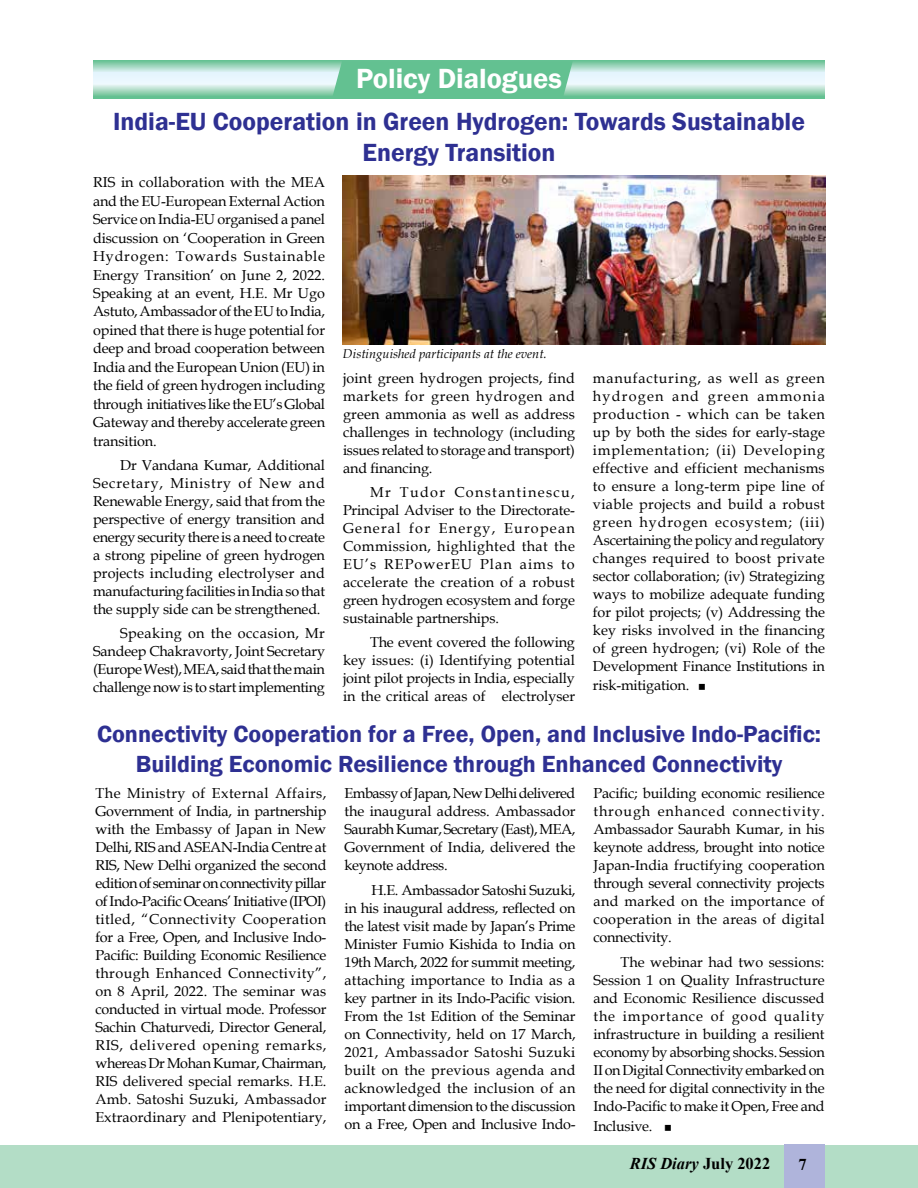
<style>
.page{position:relative;width:918px;height:1188px;background:#fff}
.page>*{position:absolute;margin:0;border:0;box-sizing:border-box;transform-origin:0 0}
.t1{font:600 28.5px "Franklin Gothic";color:#fff}
.t2{font:600 25.5px/31.5px "Franklin Gothic";color:#2e3092;text-align:center}
.t3{font:600 24px/30px "Franklin Gothic";color:#2e3092;text-align:center}
.t4{font:italic 700 16.5px "Times New Roman";color:#000}
.t5{font:700 16.5px "Times New Roman";color:#000}
.t6{font:14.4px/18px "Book Antiqua";letter-spacing:-.01em;color:#000;text-align:justify}
.t7{font:italic 12.75px "Book Antiqua";color:#000}
.s1{font-style:normal}
</style>
<div class="page">
<div style="left:0;top:1145px;width:918px;height:43px;background:#b3ddc6"></div>
<div style="left:784px;top:1145px;width:40px;height:43px;background:#afb4db"></div>
<svg style="left:94px;top:60px;width:730px;height:38px;background:#b6e1d1"></svg>
<div style="left:332px;top:61px;width:241px;height:37px;background:#63c191"></div>
<img style="left:343px;top:175px;width:482px;height:169px">
<h1 class="t1" style="left:356px;top:61px;width:207px">Policy Dialogues</h1>
<h2 class="t2" style="left:113px;top:106px;width:693px">India-EU Cooperation in Green Hydrogen: Towards Sustainable<br>Energy Transition</h2>
<p class="t6" style="left:93px;top:173px;width:234px;line-height:18.5px">RIS in collaboration with the MEA and the EU-European External Action Service on India-EU organised a panel discussion on ‘Cooperation in Green Hydrogen: Towards Sustainable Energy Transition’ on June 2, 2022.<br>Speaking at an event, H.E. Mr Ugo Astuto, Ambassador of the EU to India, opined that there is huge potential for deep and broad cooperation between India and the European Union (EU) in the field of green hydrogen including through initiatives like the EU’s Global Gateway and thereby accelerate green transition.</p>
<p class="t6" style="left:93px;top:456px;width:234px;text-indent:27px">Dr Vandana Kumar, Additional Secretary, Ministry of New and Renewable Energy, said that from the perspective of energy transition and energy security there is a need to create a strong pipeline of green hydrogen projects including electrolyser and manufacturing facilities in India so that the supply side can be strengthened.</p>
<p class="t6" style="left:93px;top:624px;width:233px;text-indent:27px">Speaking on the occasion, Mr Sandeep Chakravorty, Joint Secretary (Europe West), MEA, said that the main challenge now is to start implementing</p>
<p class="t7" style="left:343px;top:345px;width:205px">Distinguished participants at the event.</p>
<p class="t6" style="left:343px;top:368px;width:234px">joint green hydrogen projects, find markets for green hydrogen and green ammonia as well as address challenges in technology (including issues related to storage and transport) and financing.</p>
<p class="t6" style="left:343px;top:483px;width:233px;text-indent:27px">Mr Tudor Constantinescu, Principal Adviser to the Directorate-General for Energy, European Commission, highlighted that the EU’s REPowerEU Plan aims to accelerate the creation of a robust green hydrogen ecosystem and forge sustainable partnerships.</p>
<p class="t6" style="left:343px;top:633px;width:234px;text-indent:27px">The event covered the following key issues: (i) Identifying potential joint pilot projects in India, especially in the critical areas of electrolyser</p>
<p class="t6" style="left:593px;top:368px;width:234px">manufacturing, as well as green hydrogen and green ammonia production - which can be taken up by both the sides for early-stage implementation; (ii) Developing effective and efficient mechanisms to ensure a long-term pipe line of viable projects and build a robust green hydrogen ecosystem; (iii)<br>Ascertaining the policy and regulatory changes required to boost private sector collaboration; (iv) Strategizing ways to mobilize adequate funding for pilot projects; (v) Addressing the key risks involved in the financing of green hydrogen; (vi) Role of the Development Finance Institutions in</p>
<p class="t6" style="left:593px;top:676px;width:98px">risk-mitigation.</p>
<h3 class="t3" style="left:97px;top:720px;width:726px">Connectivity Cooperation for a Free, Open, and Inclusive Indo-Pacific:<br>Building Economic Resilience through Enhanced Connectivity</h3>
<p class="t6" style="left:95px;top:784px;width:233px">The Ministry of External Affairs, Government of India, in partnership with the Embassy of Japan in New Delhi, RIS and ASEAN-India Centre at RIS, New Delhi organized the second edition of seminar on connectivity pillar of Indo-Pacific Oceans’ Initiative (IPOI) titled, “Connectivity Cooperation for a Free, Open, and Inclusive Indo-Pacific: Building Economic Resilience through Enhanced Connectivity”, on 8 April, 2022. The seminar was conducted in virtual mode. Professor Sachin Chaturvedi, Director General, RIS, delivered opening remarks, whereas Dr Mohan Kumar, Chairman, RIS delivered special remarks. H.E.<br>Amb. Satoshi Suzuki, Ambassador Extraordinary and Plenipotentiary,</p>
<p class="t6" style="left:344px;top:784px;width:233px">Embassy of Japan, New Delhi delivered the inaugural address. Ambassador Saurabh Kumar, Secretary (East), MEA, Government of India, delivered the keynote address.</p>
<p class="t6" style="left:594px;top:784px;width:233px">Pacific; building economic resilience through enhanced connectivity.<br>Ambassador Saurabh Kumar, in his keynote address, brought into notice Japan-India fructifying cooperation through several connectivity projects and marked on the importance of cooperation in the areas of digital connectivity.</p>
<p class="t6" style="left:594px;top:953px;width:233px;text-indent:27px">The webinar had two sessions:<br>Session 1 on Quality Infrastructure and Economic Resilience discussed the importance of good quality infrastructure in building a resilient economy by absorbing shocks. Session II on Digital Connectivity embarked on the need for digital connectivity in the Indo-Pacific to make it Open, Free and</p>
<p class="t6" style="left:594px;top:1116px;width:60px">Inclusive.</p>
<p class="t6" style="left:344px;top:881px;width:233px;text-indent:27px">H.E. Ambassador Satoshi Suzuki, in his inaugural address, reflected on the latest visit made by Japan’s Prime Minister Fumio Kishida to India on 19th March, 2022 for summit meeting, attaching importance to India as a key partner in its Indo-Pacific vision.<br>From the 1st Edition of the Seminar on Connectivity, held on 17 March, 2021, Ambassador Satoshi Suzuki built on the previous agenda and acknowledged the inclusion of an important dimension to the discussion on a Free, Open and Inclusive Indo-</p>
<p class="t4" style="left:630px;top:1152px;width:142px">RIS Diary <span class="s1">July 2022</span></p>
<p class="t5" style="left:799px;top:1152px;width:10px">7</p>
</div>
